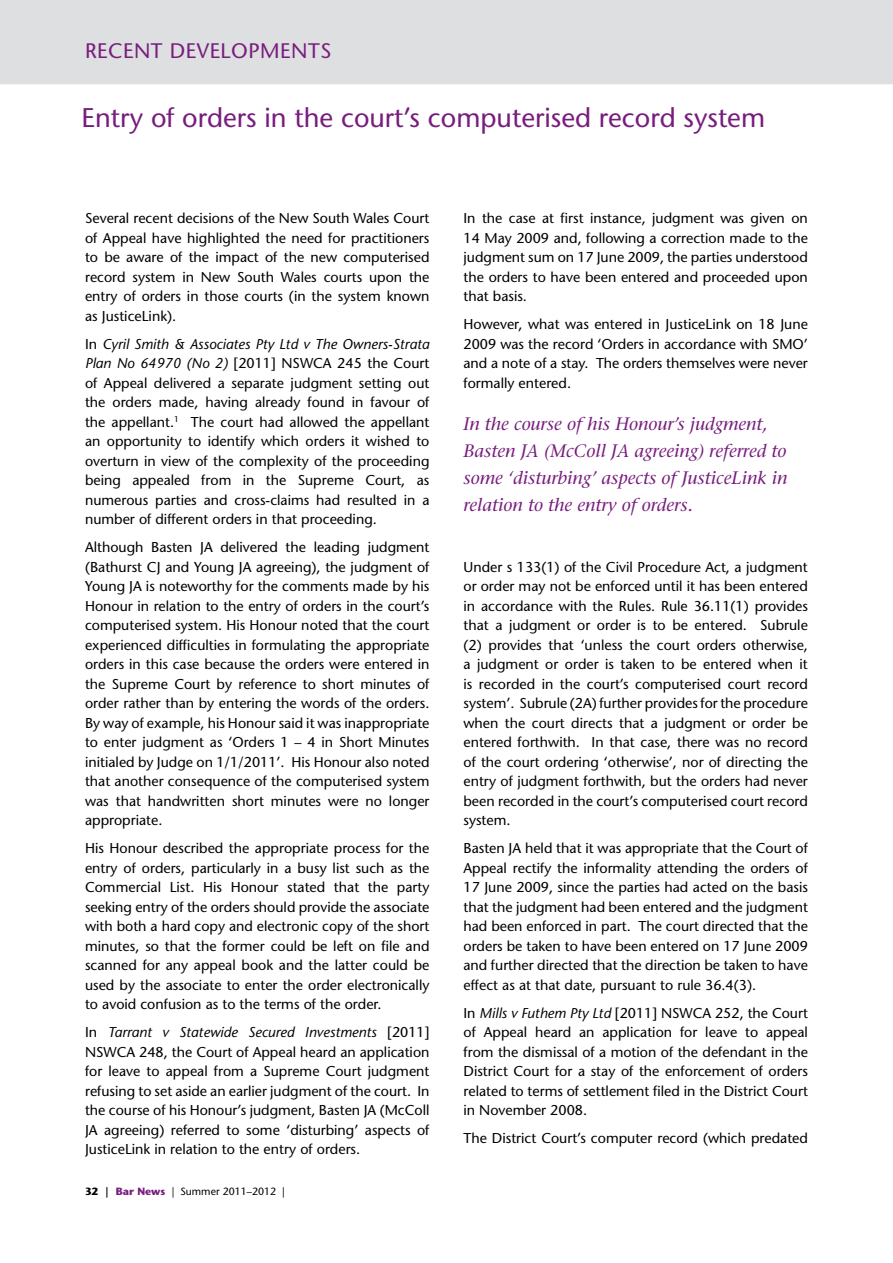
<style>
.page{position:relative;width:893px;height:1263px;background:#fff}
.page>*{position:absolute;margin:0;border:0;box-sizing:border-box;transform-origin:0 0}
.t1{font:27px "Stone Sans";color:#781d7e}
.t2{font:21px "Stone Sans";letter-spacing:.025em;color:#781d7e}
.t3{font:italic 18px/27px "Stone Serif";color:#781d7e}
.t4{font:14.25px/19.5px "Stone Sans";color:#000;text-align:justify}
.t5{font:10.5px "Stone Sans";color:#000}
.s1{font-style:italic}
.s2{font-weight:700}
.s3{font-weight:700;color:#781d7e}
</style>
<div class="page">
<div style="left:0;top:0;width:893px;height:85px;background:#dedfe0"></div>
<h2 class="t2" style="left:85px;top:38px;width:248px">RECENT DEVELOPMENTS</h2>
<h1 class="t1" style="left:82px;top:101px;width:685px">Entry of orders in the court’s computerised record system</h1>
<p class="t4" style="left:85px;top:209px;width:346px">Several recent decisions of the New South Wales Court of Appeal have highlighted the need for practitioners to be aware of the impact of the new computerised record system in New South Wales courts upon the entry of orders in those courts (in the system known as JusticeLink).</p>
<p class="t4" style="left:85px;top:334px;width:346px">In <span class="s1">Cyril Smith &amp; Associates Pty Ltd v The Owners-Strata Plan No 64970 (No 2)</span> [2011] NSWCA 245 the Court of Appeal delivered a separate judgment setting out the orders made, having already found in favour of the appellant.<sup>1</sup> The court had allowed the appellant an opportunity to identify which orders it wished to overturn in view of the complexity of the proceeding being appealed from in the Supreme Court, as numerous parties and cross-claims had resulted in a number of different orders in that proceeding.</p>
<p class="t4" style="left:85px;top:538px;width:346px">Although Basten JA delivered the leading judgment (Bathurst CJ and Young JA agreeing), the judgment of Young JA is noteworthy for the comments made by his Honour in relation to the entry of orders in the court’s computerised system. His Honour noted that the court experienced difficulties in formulating the appropriate orders in this case because the orders were entered in the Supreme Court by reference to short minutes of order rather than by entering the words of the orders.<br>By way of example, his Honour said it was inappropriate to enter judgment as ‘Orders 1 – 4 in Short Minutes initialed by Judge on 1/1/2011’. His Honour also noted that another consequence of the computerised system was that handwritten short minutes were no longer appropriate.</p>
<p class="t4" style="left:85px;top:838px;width:346px">His Honour described the appropriate process for the entry of orders, particularly in a busy list such as the Commercial List. His Honour stated that the party seeking entry of the orders should provide the associate with both a hard copy and electronic copy of the short minutes, so that the former could be left on file and scanned for any appeal book and the latter could be used by the associate to enter the order electronically to avoid confusion as to the terms of the order.</p>
<p class="t4" style="left:85px;top:1022px;width:346px">In <span class="s1">Tarrant v Statewide Secured Investments</span> [2011] NSWCA 248, the Court of Appeal heard an application for leave to appeal from a Supreme Court judgment refusing to set aside an earlier judgment of the court. In the course of his Honour’s judgment, Basten JA (McColl JA agreeing) referred to some ‘disturbing’ aspects of JusticeLink in relation to the entry of orders.</p>
<p class="t5" style="left:85px;top:1185px;width:201px"><span class="s2">32 |</span> <span class="s3">Bar News</span> | Summer 2011–2012 |</p>
<p class="t4" style="left:463px;top:208px;width:346px">In the case at first instance, judgment was given on 14 May 2009 and, following a correction made to the judgment sum on 17 June 2009, the parties understood the orders to have been entered and proceeded upon that basis.</p>
<p class="t4" style="left:463px;top:314px;width:346px">However, what was entered in JusticeLink on 18 June 2009 was the record ‘Orders in accordance with SMO’ and a note of a stay. The orders themselves were never formally entered.</p>
<p class="t3" style="left:463px;top:410px;width:325px">In the course of his Honour’s judgment, Basten JA (McColl JA agreeing) referred to some ‘disturbing’ aspects of JusticeLink in relation to the entry of orders.</p>
<p class="t4" style="left:463px;top:557px;width:346px">Under s 133(1) of the Civil Procedure Act, a judgment or order may not be enforced until it has been entered in accordance with the Rules. Rule 36.11(1) provides that a judgment or order is to be entered. Subrule (2) provides that ‘unless the court orders otherwise, a judgment or order is taken to be entered when it is recorded in the court’s computerised court record system’. Subrule (2A) further provides for the procedure when the court directs that a judgment or order be entered forthwith. In that case, there was no record of the court ordering ‘otherwise’, nor of directing the entry of judgment forthwith, but the orders had never been recorded in the court’s computerised court record system.</p>
<p class="t4" style="left:463px;top:838px;width:346px">Basten JA held that it was appropriate that the Court of Appeal rectify the informality attending the orders of 17 June 2009, since the parties had acted on the basis that the judgment had been entered and the judgment had been enforced in part. The court directed that the orders be taken to have been entered on 17 June 2009 and further directed that the direction be taken to have effect as at that date, pursuant to rule 36.4(3).</p>
<p class="t4" style="left:463px;top:1003px;width:346px">In <span class="s1">Mills v Futhem Pty Ltd</span> [2011] NSWCA 252, the Court of Appeal heard an application for leave to appeal from the dismissal of a motion of the defendant in the District Court for a stay of the enforcement of orders related to terms of settlement filed in the District Court in November 2008.</p>
<p class="t4" style="left:463px;top:1128px;width:346px">The District Court’s computer record (which predated</p>
</div>
